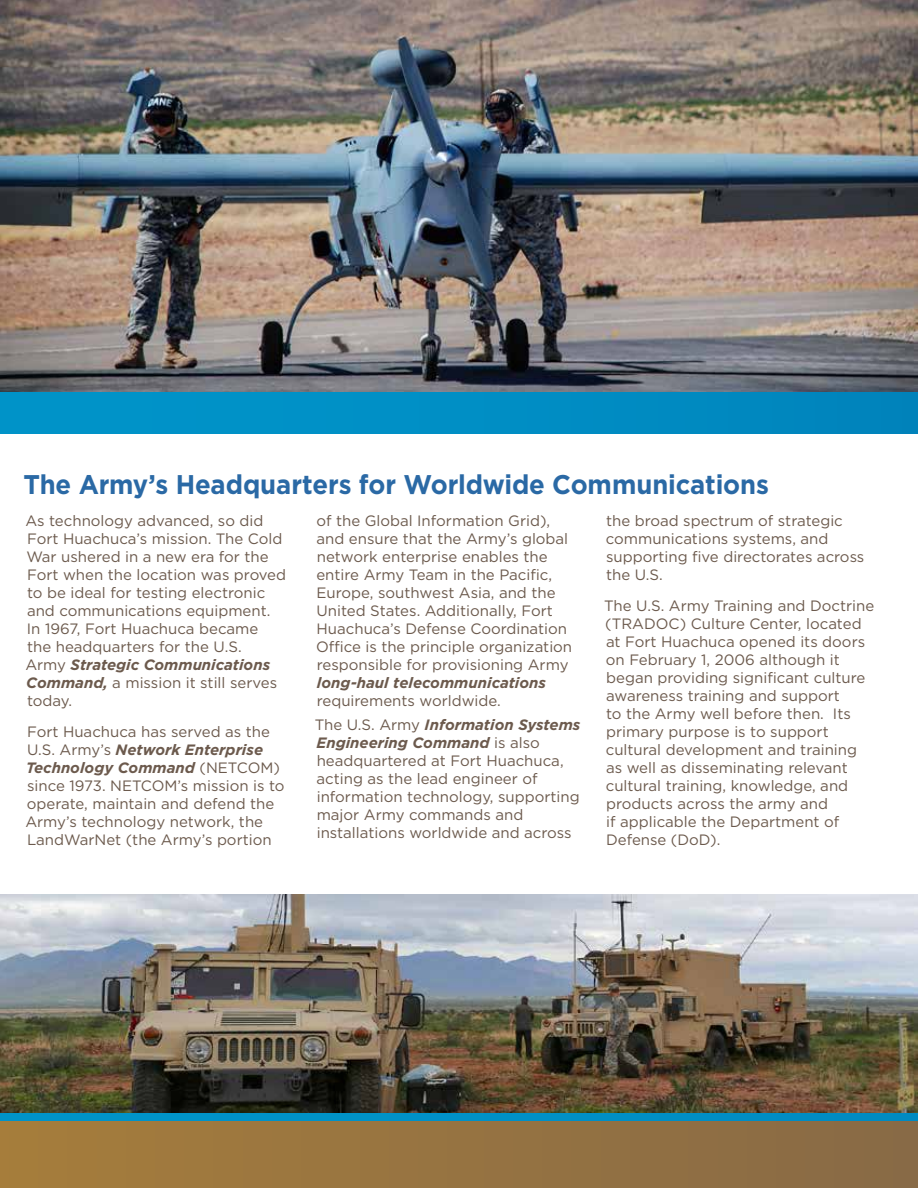
<style>
.page{position:relative;width:918px;height:1188px;background:#fff}
.page>*{position:absolute;margin:0;border:0;box-sizing:border-box;transform-origin:0 0}
.t1{font:700 27px "Gotham";letter-spacing:-.005em;color:#2a69a5;scale:.95 1}
.t2{font:15px/18px "Gotham";color:#6c5a4d}
.t3{font:italic 700 15px "Gotham";color:#6c5a4d}
.s1{font-weight:700;font-style:italic}
.s2{color:#fff}
</style>
<div class="page">
<div style="left:0;top:1120px;width:918px;height:68px;background:linear-gradient(to right,#a57d3c,#886a46)"></div>
<img style="left:0;top:0;width:918px;height:393px">
<img style="left:0;top:894px;width:918px;height:220px">
<div style="left:0;top:1114px;width:918px;height:6px;background:#0091c6"></div>
<div style="left:0;top:393px;width:918px;height:40px;background:#008fc5"></div>
<h1 class="t1" style="left:23px;top:467px;width:786px">The Army’s Headquarters for Worldwide Communications</h1>
<p class="t2" style="left:25px;top:511px;width:262px">As technology advanced, so did<br>Fort Huachuca’s mission. The Cold<br>War ushered in a new era for the<br>Fort when the location was proved to be ideal for testing electronic and communications equipment.<br>In 1967, Fort Huachuca became<br>the headquarters for the U.S.<br>Army <span class="s1">Strategic Communications<br>Command,</span> a mission it still serves today.</p>
<p class="t2" style="left:25px;top:722px;width:261px">Fort Huachuca has served as the<br>U.S. Army’s <span class="s1">Network Enterprise<br>Technology Command</span> (NETCOM) since 1973. NETCOM’s mission is to operate, maintain and defend the<br>Army’s technology network, the<br>LandWarNet (the Army’s portion</p>
<p class="t2" style="left:316px;top:511px;width:258px">of the Global Information Grid), and ensure that the Army’s global network enterprise enables the entire Army Team in the Pacific, Europe, southwest Asia, and the United States. Additionally, Fort Huachuca’s Defense Coordination Office is the principle organization responsible for provisioning Army</p>
<p class="t3" style="left:317px;top:672px;width:231px">long-haul telecommunications</p>
<p class="t2" style="left:315px;top:688px;width:267px;line-height:24.8px">requirements worldwide.<br>The U.S. Army <span class="s1">Information Systems</span></p>
<p class="t2" style="left:316px;top:734px;width:265px"><span class="s1">Engineering Command</span> is also headquartered at Fort Huachuca, acting as the lead engineer of information technology, supporting major Army commands and installations worldwide and across</p>
<p class="t2" style="left:606px;top:511px;width:260px">the broad spectrum of strategic communications systems, and supporting five directorates across the U.S.</p>
<p class="t2" style="left:604px;top:596px;width:272px">The U.S. Army Training and Doctrine (TRADOC) Culture Center, located at Fort Huachuca opened its doors on February 1, 2006 although it began providing significant culture awareness training and support<br>to the Army well before then. Its primary purpose is to support cultural development and training as well as disseminating relevant cultural training, knowledge, and products across the army and<br>if applicable the Department of<br>Defense (DoD).<span class="s2">).</span></p>
</div>
